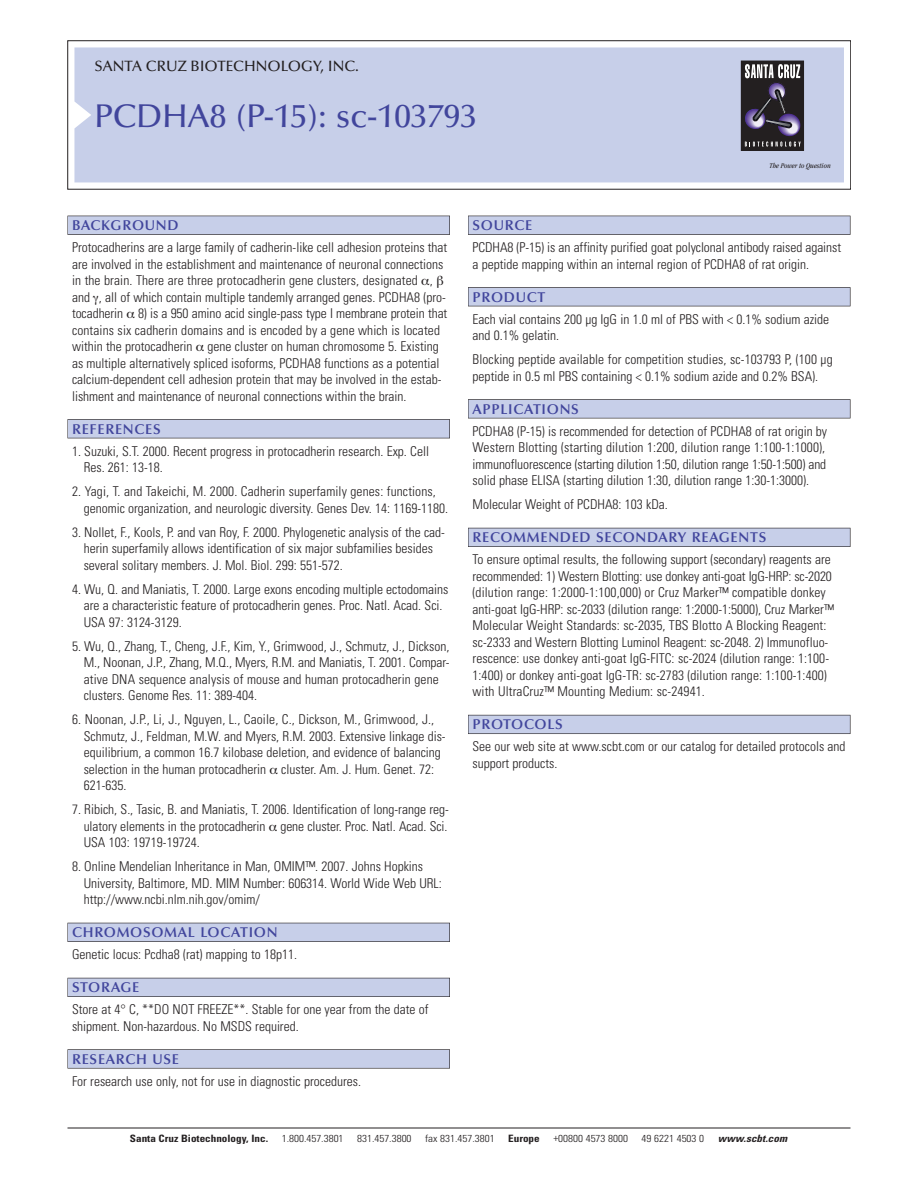
<style>
.page{position:relative;width:918px;height:1188px;background:#fff}
.page>*{position:absolute;margin:0;border:0;box-sizing:border-box;transform-origin:0 0}
.t1{font:500 33px "Optima";color:#41459c}
.t2{font:500 15px "Optima";color:#231f20}
.t3{font:600 14.25px "Optima";letter-spacing:.05em;color:#41459c}
.t4{font:300 condensed 13.5px/16.5px "Univers";color:#231f20}
.t5{font:300 condensed 10.2px "Univers";color:#231f20;scale:1.1 1}
.t6{font:700 condensed 10.2px "Univers";color:#231f20;scale:1.1 1}
.t7{font:italic 700 condensed 10.2px "Univers";color:#231f20;scale:1.1 1}
.t8{font:italic condensed 7.5px "Garamond";color:#231f20}
</style>
<div class="page">
<div style="left:74px;top:47px;width:770px;height:135px;background:#c7cfe9"></div>
<div style="left:741px;top:61px;width:62px;height:89px;background:#231f20"></div>
<div style="left:741px;top:61px;width:63px;height:90px;border:1px solid #231f20"></div>
<svg style="left:741px;top:64px;width:64px;height:83px"></svg>
<div style="left:68px;top:216px;width:382px;height:19px;background:#64636a"></div>
<div style="left:68px;top:216px;width:381px;height:18px;background:#c7cfe9"></div>
<div style="left:68px;top:419px;width:382px;height:19px;background:#64636a"></div>
<div style="left:68px;top:420px;width:381px;height:18px;background:#c7cfe9"></div>
<div style="left:68px;top:923px;width:382px;height:19px;background:#63636c"></div>
<div style="left:68px;top:923px;width:381px;height:18px;background:#c7cfe9"></div>
<div style="left:68px;top:978px;width:382px;height:19px;background:#63646e"></div>
<div style="left:68px;top:978px;width:381px;height:18px;background:#c7cfe9"></div>
<svg style="left:68px;top:1049px;width:382px;height:20px"></svg>
<div style="left:68px;top:1050px;width:381px;height:18px;background:#c7cfe9"></div>
<div style="left:468px;top:216px;width:382px;height:19px;background:#64636a"></div>
<div style="left:468px;top:216px;width:382px;height:18px;background:#c7cfe9"></div>
<div style="left:468px;top:287px;width:382px;height:19px;background:#64636a"></div>
<div style="left:468px;top:288px;width:382px;height:18px;background:#c7cfe9"></div>
<div style="left:468px;top:399px;width:382px;height:19px;background:#67666b"></div>
<div style="left:468px;top:400px;width:382px;height:18px;background:#c7cfe9"></div>
<div style="left:468px;top:528px;width:382px;height:19px;background:#63646e"></div>
<div style="left:468px;top:528px;width:382px;height:18px;background:#c7cfe9"></div>
<div style="left:468px;top:715px;width:382px;height:19px;background:#696a75"></div>
<div style="left:468px;top:715px;width:382px;height:18px;background:#c7cfe9"></div>
<hr style="left:68px;top:1128px;width:782px;height:1px;background:#231f20">
<p class="t2" style="left:94px;top:60px;width:266px">SANTA CRUZ BIOTECHNOLOGY, INC.</p>
<h1 class="t1" style="left:94px;top:102px;width:384px">PCDHA8 (P-15): sc-103793</h1>
<p class="t8" style="left:769px;top:163px;width:63px">The Power to Question</p>
<p class="t3" style="left:72px;top:219px;width:108px">BACKGROUND</p>
<p class="t4" style="left:72px;top:240px;width:377px">Protocadherins are a large family of cadherin-like cell adhesion proteins that are involved in the establishment and maintenance of neuronal connections in the brain. There are three protocadherin gene clusters, designated , and , all of which contain multiple tandemly arranged genes. PCDHA8 (pro&shy;tocadherin 8) is a 950 amino acid single-pass type I membrane protein that contains six cadherin domains and is encoded by a gene which is located within the protocadherin gene cluster on human chromosome 5. Existing as multiple alternatively spliced isoforms, PCDHA8 functions as a potential calcium-dependent cell adhesion protein that may be involved in the estab&shy;lishment and maintenance of neuronal connections within the brain.</p>
<p class="t3" style="left:72px;top:423px;width:90px">REFERENCES</p>
<p class="t4" style="left:84px;top:444px;width:347px;text-indent:-12px">1. Suzuki, S.T. 2000. Recent progress in protocadherin research. Exp. Cell<br>Res. 261: 13-18.</p>
<p class="t4" style="left:84px;top:484px;width:366px;text-indent:-12px">2. Yagi, T. and Takeichi, M. 2000. Cadherin superfamily genes: functions, genomic organization, and neurologic diversity. Genes Dev. 14: 1169-1180.</p>
<p class="t4" style="left:84px;top:525px;width:363px;text-indent:-12px">3. Nollet, F., Kools, P. and van Roy, F. 2000. Phylogenetic analysis of the cad&shy;herin superfamily allows identification of six major subfamilies besides several solitary members. J. Mol. Biol. 299: 551-572.</p>
<p class="t4" style="left:84px;top:582px;width:366px;text-indent:-12px">4. Wu, Q. and Maniatis, T. 2000. Large exons encoding multiple ectodomains are a characteristic feature of protocadherin genes. Proc. Natl. Acad. Sci.<br>USA 97: 3124-3129.</p>
<p class="t4" style="left:84px;top:639px;width:367px;text-indent:-12px">5. Wu, Q., Zhang, T., Cheng, J.F., Kim, Y., Grimwood, J., Schmutz, J., Dickson, M., Noonan, J.P., Zhang, M.Q., Myers, R.M. and Maniatis, T. 2001. Compar&shy;ative DNA sequence analysis of mouse and human protocadherin gene clusters. Genome Res. 11: 389-404.</p>
<p class="t4" style="left:84px;top:712px;width:363px;text-indent:-12px">6. Noonan, J.P., Li, J., Nguyen, L., Caoile, C., Dickson, M., Grimwood, J., Schmutz, J., Feldman, M.W. and Myers, R.M. 2003. Extensive linkage dis&shy;equilibrium, a common 16.7 kilobase deletion, and evidence of balancing selection in the human protocadherin cluster. Am. J. Hum. Genet. 72:<br>621-635.</p>
<p class="t4" style="left:84px;top:802px;width:367px;text-align:justify;text-indent:-12px">7. Ribich, S., Tasic, B. and Maniatis, T. 2006. Identification of long-range reg&shy;ulatory elements in the protocadherin gene cluster. Proc. Natl. Acad. Sci.<br>USA 103: 19719-19724.</p>
<p class="t4" style="left:84px;top:859px;width:360px;text-indent:-12px">8. Online Mendelian Inheritance in Man, OMIM™. 2007. Johns Hopkins<br>University, Baltimore, MD. MIM Number: 606314. World Wide Web URL: http://www.ncbi.nlm.nih.gov/omim/</p>
<p class="t3" style="left:72px;top:926px;width:207px">CHROMOSOMAL LOCATION</p>
<p class="t4" style="left:72px;top:948px;width:227px">Genetic locus: Pcdha8 (rat) mapping to 18p11.</p>
<p class="t3" style="left:72px;top:981px;width:69px">STORAGE</p>
<p class="t4" style="left:72px;top:1003px;width:358px">Store at 4° C, **DO NOT FREEZE**. Stable for one year from the date of shipment. Non-hazardous. No MSDS required.</p>
<p class="t3" style="left:72px;top:1053px;width:109px">RESEARCH USE</p>
<p class="t4" style="left:72px;top:1074px;width:290px">For research use only, not for use in diagnostic procedures.</p>
<p class="t3" style="left:473px;top:219px;width:61px">SOURCE</p>
<p class="t4" style="left:473px;top:240px;width:370px">PCDHA8 (P-15) is an affinity purified goat polyclonal antibody raised against a peptide mapping within an internal region of PCDHA8 of rat origin.</p>
<p class="t3" style="left:473px;top:291px;width:74px">PRODUCT</p>
<p class="t4" style="left:473px;top:312px;width:358px">Each vial contains 200 µg IgG in 1.0 ml of PBS with &lt; 0.1% sodium azide and 0.1% gelatin.</p>
<p class="t4" style="left:473px;top:352px;width:362px">Blocking peptide available for competition studies, sc-103793 P, (100 µg peptide in 0.5 ml PBS containing &lt; 0.1% sodium azide and 0.2% BSA).</p>
<p class="t3" style="left:473px;top:403px;width:108px">APPLICATIONS</p>
<p class="t4" style="left:473px;top:424px;width:356px">PCDHA8 (P-15) is recommended for detection of PCDHA8 of rat origin by Western Blotting (starting dilution 1:200, dilution range 1:100-1:1000), immunofluorescence (starting dilution 1:50, dilution range 1:50-1:500) and solid phase ELISA (starting dilution 1:30, dilution range 1:30-1:3000).</p>
<p class="t4" style="left:473px;top:498px;width:197px">Molecular Weight of PCDHA8: 103 kDa.</p>
<p class="t3" style="left:473px;top:531px;width:295px">RECOMMENDED SECONDARY REAGENTS</p>
<p class="t4" style="left:473px;top:553px;width:363px">To ensure optimal results, the following support (secondary) reagents are recommended: 1) Western Blotting: use donkey anti-goat IgG-HRP: sc-2020 (dilution range: 1:2000-1:100,000) or Cruz Marker™ compatible donkey anti-goat IgG-HRP: sc-2033 (dilution range: 1:2000-1:5000), Cruz Marker™ Molecular Weight Standards: sc-2035, TBS Blotto A Blocking Reagent: sc-2333 and Western Blotting Luminol Reagent: sc-2048. 2) Immunofluo&shy;rescence: use donkey anti-goat IgG-FITC: sc-2024 (dilution range: 1:100- 1:400) or donkey anti-goat IgG-TR: sc-2783 (dilution range: 1:100-1:400) with UltraCruz™ Mounting Medium: sc-24941.</p>
<p class="t3" style="left:473px;top:718px;width:92px">PROTOCOLS</p>
<p class="t4" style="left:473px;top:740px;width:375px">See our web site at www.scbt.com or our catalog for detailed protocols and support products.</p>
<p class="t6" style="left:130px;top:1135px;width:127px">Santa Cruz Biotechnology, Inc.</p>
<p class="t5" style="left:282px;top:1135px;width:58px">1.800.457.3801</p>
<p class="t5" style="left:357px;top:1135px;width:51px">831.457.3800</p>
<p class="t5" style="left:425px;top:1135px;width:65px">fax 831.457.3801</p>
<p class="t6" style="left:508px;top:1135px;width:30px">Europe</p>
<p class="t5" style="left:553px;top:1135px;width:69px">+00800 4573 8000</p>
<p class="t5" style="left:642px;top:1135px;width:58px">49 6221 4503 0</p>
<p class="t7" style="left:718px;top:1135px;width:67px">www.scbt.com</p>
</div>
